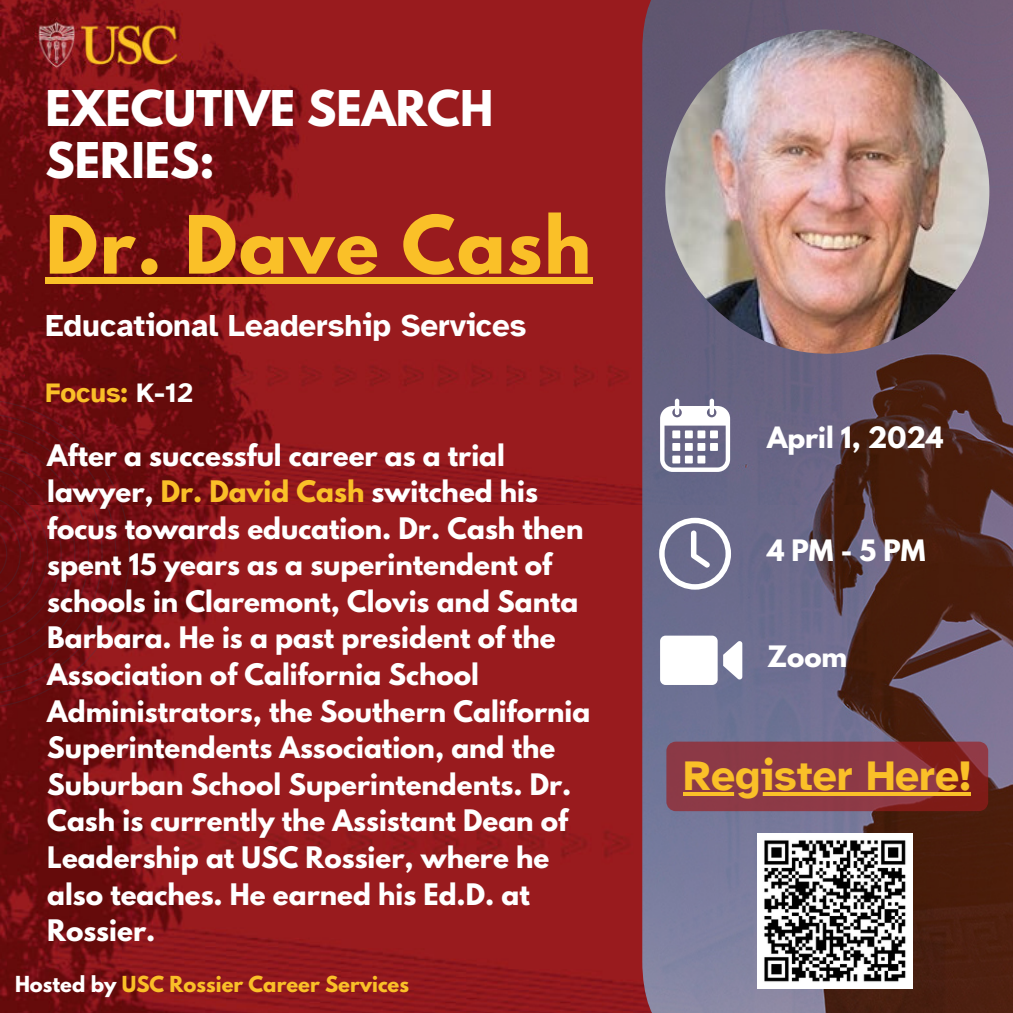
<style>
.page{position:relative;width:1013px;height:1013px;background:#fff}
.page>*{position:absolute;margin:0;border:0;box-sizing:border-box;transform-origin:0 0}
.t1{font:700 71.12px "League Spartan";letter-spacing:.025em;color:#fac028}
.t2{font:700 43.62px/51.5px "League Spartan";color:#fff}
.t3{font:700 42.5px "Atkinson Hyperlegible";color:#fac028}
.t4{font:700 31.25px "Atkinson Hyperlegible";color:#fff}
.t5{font:700 27.5px "Atkinson Hyperlegible";color:#fac028}
.t6{font:700 26.25px/36.5px "League Spartan";color:#fff}
.t7{font:700 26.12px "League Spartan";color:#fff}
.t8{font:700 26px "League Spartan";color:#fff}
.t9{font:700 19.5px "League Spartan";color:#fac028}
.s1{color:#fff}
.s2{color:#fac028}
</style>
<div class="page">
<img style="left:0;top:504px;width:642px;height:508px">
<img style="left:0;top:0;width:642px;height:504px">
<svg style="left:0;top:398px;width:130px;height:311px"></svg>
<img style="left:642px;top:0;width:370px;height:1012px">
<img style="left:665px;top:30px;width:324px;height:324px;border-radius:50%">
<svg style="left:660px;top:398px;width:70px;height:74px"></svg>
<div style="left:672px;top:430px;width:8px;height:8px;background:#fff"></div>
<div style="left:672px;top:443px;width:8px;height:8px;background:#fff"></div>
<div style="left:672px;top:455px;width:8px;height:8px;background:#fff"></div>
<div style="left:685px;top:430px;width:7px;height:8px;background:#fff"></div>
<div style="left:685px;top:443px;width:7px;height:8px;background:#fff"></div>
<div style="left:685px;top:455px;width:7px;height:8px;background:#fff"></div>
<div style="left:697px;top:430px;width:8px;height:8px;background:#fff"></div>
<div style="left:697px;top:443px;width:8px;height:8px;background:#fff"></div>
<div style="left:697px;top:455px;width:8px;height:8px;background:#fff"></div>
<div style="left:710px;top:430px;width:8px;height:8px;background:#fff"></div>
<div style="left:710px;top:443px;width:8px;height:8px;background:#fff"></div>
<svg style="left:659px;top:518px;width:72px;height:71px"></svg>
<svg style="left:660px;top:635px;width:82px;height:50px"></svg>
<img style="left:757px;top:833px;width:155px;height:155px">
<div style="left:45px;top:277px;width:548px;height:7px;background:#fac028"></div>
<svg style="left:666px;top:741px;width:322px;height:70px"></svg>
<hr style="left:683px;top:792px;width:288px;height:4px;background:#fac028">
<h2 class="t2" style="left:45px;top:88px;width:449px">EXECUTIVE SEARCH<br>SERIES:</h2>
<h1 class="t1" style="left:45px;top:210px;width:547px">Dr. Dave Cash</h1>
<p class="t4" style="left:45px;top:306px;width:482px">Educational Leadership Services</p>
<p class="t5" style="left:45px;top:376px;width:149px">Focus: <span class="s1">K-12</span></p>
<p class="t6" style="left:47px;top:440px;width:544px">After a successful career as a trial lawyer, <span class="s2">Dr. David Cash</span> switched his focus towards education. Dr. Cash then spent 15 years as a superintendent of schools in Claremont, Clovis and Santa Barbara. He is a past president of the Association of California School Administrators, the Southern California Superintendents Association, and the Suburban School Superintendents. Dr.<br>Cash is currently the Assistant Dean of Leadership at USC Rossier, where he also teaches. He earned his Ed.D. at Rossier.</p>
<p class="t9" style="left:15px;top:974px;width:395px"><span class="s1">Hosted by</span> USC Rossier Career Services</p>
<p class="t8" style="left:767px;top:424px;width:178px">April 1, 2024</p>
<p class="t7" style="left:767px;top:537px;width:160px">4PM-5PM</p>
<p class="t7" style="left:767px;top:644px;width:82px">Zoom</p>
<h3 class="t3" style="left:683px;top:749px;width:289px">Register Here!</h3>
</div>
